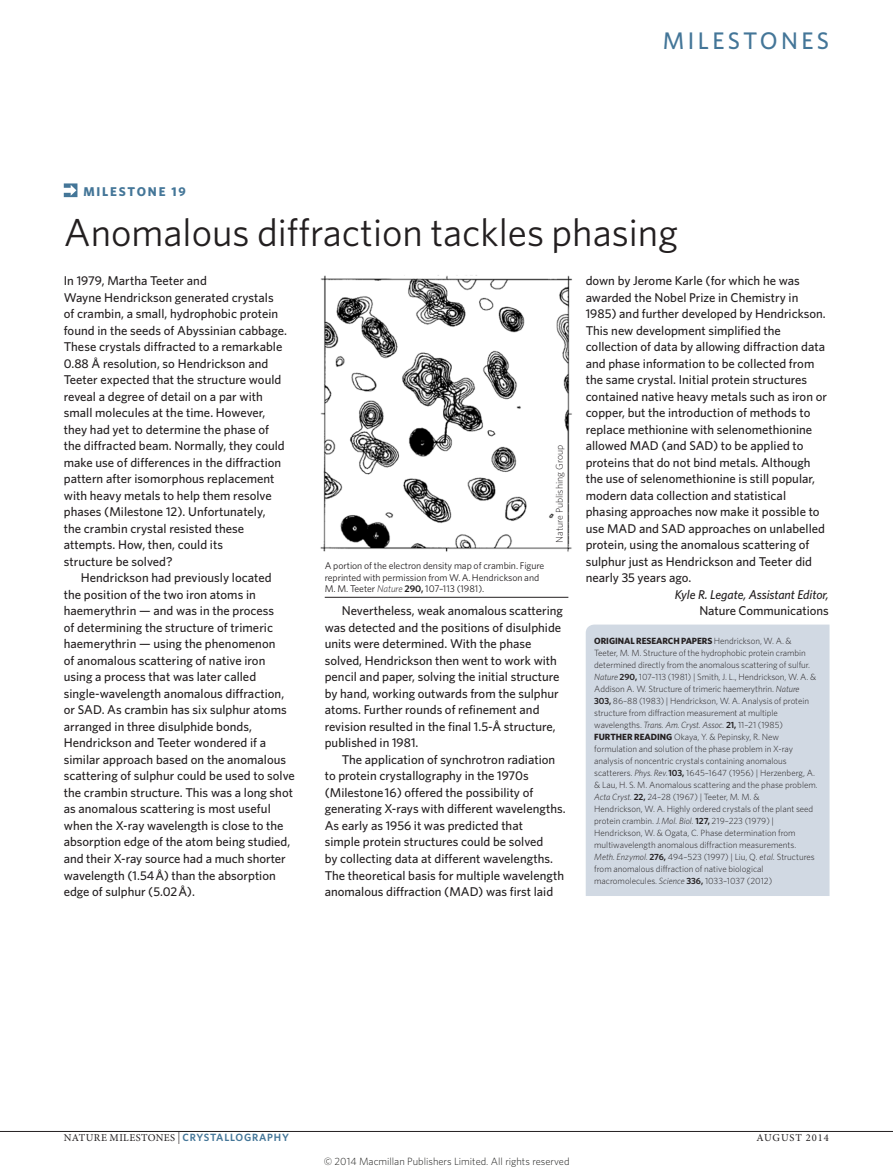
<style>
.page{position:relative;width:893px;height:1174px;background:#fff}
.page>*{position:absolute;margin:0;border:0;box-sizing:border-box;transform-origin:0 0}
.Title{font:39px "Whitney";color:#231f20}
.sectionheader{font:500 24px "Whitney";letter-spacing:.14em;color:#447698}
.bodyboldindent{font:500 12.75px/16.5px "Whitney";color:#231f20}
.bodyboldfirst{font:500 12.75px/16.5px "Whitney";color:#231f20}
.bodyboldfirst-2{font:italic 500 12.75px/16.5px "Whitney";letter-spacing:-.005em;color:#231f20;text-align:right}
.Subject{font:700 12.75px "Whitney";letter-spacing:.14em;color:#447698}
.t1{font:300 10.5px "Whitney";color:#1d1d1b}
.t2{font:10.5px "Minion Pro";letter-spacing:.04em;color:#231f20}
.t3{font:10.5px "Minion Pro";letter-spacing:.085em;color:#231f20}
.Figure_caption_w_ru{font:9.75px/11.2px "Whitney";letter-spacing:-.005em;color:#231f20}
.Picture_credit{font:300 9.75px "Whitney";color:#231f20}
.References{font:300 9px/12px "Whitney";color:#231f20}
.s1{font-weight:300;font-style:italic}
.s2{font-weight:600}
.s3{font-style:normal}
.s4{font-weight:700}
.s5{font-style:italic}
.s6{font-size:12px}
.s7{font-family:"Whitney";font-weight:600;color:#447698}
</style>
<div class="page">
<img style="left:320px;top:275px;width:252px;height:277px">
<hr style="left:0;top:1131px;width:893px;height:1px;background:#231f20">
<svg style="left:64px;top:183px;width:13px;height:14px"></svg>
<div style="left:586px;top:624px;width:243px;height:272px;background:#d1d9e3"></div>
<hr style="left:325px;top:597px;width:243px;height:1px;background:#231f20">
<p class="sectionheader" style="left:663px;top:25px;width:168px">MILESTONES</p>
<p class="Subject" style="left:83px;top:183px;width:104px">MILESTONE 19</p>
<p class="Title" style="left:64px;top:207px;width:616px">Anomalous diffraction tackles phasing</p>
<p class="bodyboldfirst" style="left:64px;top:272px;width:225px">In 1979, Martha Teeter and<br>Wayne Hendrickson generated crystals of crambin, a small, hydrophobic protein found in the seeds of Abyssinian cabbage.<br>These crystals diffracted to a remarkable 0.88 Å resolution, so Hendrickson and Teeter expected that the structure would reveal a degree of detail on a par with small molecules at the time. However, they had yet to determine the phase of the diffracted beam. Normally, they could make use of differences in the diffraction pattern after isomorphous replacement with heavy metals to help them resolve phases (Milestone 12). Unfortunately,<br>the crambin crystal resisted these attempts. How, then, could its<br>structure be solved?</p>
<p class="bodyboldindent" style="left:64px;top:569px;width:233px;text-indent:17px">Hendrickson had previously located<br>the position of the two iron atoms in haemerythrin — and was in the process<br>of determining the structure of trimeric haemerythrin — using the phenomenon<br>of anomalous scattering of native iron using a process that was later called single-wavelength anomalous diffraction, or SAD. As crambin has six sulphur atoms arranged in three disulphide bonds, Hendrickson and Teeter wondered if a similar approach based on the anomalous scattering of sulphur could be used to solve the crambin structure. This was a long shot as anomalous scattering is most useful when the X-ray wavelength is close to the absorption edge of the atom being studied, and their X-ray source had a much shorter wavelength (1.54 Å) than the absorption edge of sulphur (5.02 Å).</p>
<p class="Figure_caption_w_ru" style="left:325px;top:560px;width:221px">A portion of the electron density map of crambin. Figure reprinted with permission from W. A. Hendrickson and<br>M. M. Teeter <span class="s1">Nature</span> <span class="s2">290,</span> 107–113 (1981).</p>
<p class="Picture_credit" style="left:553px;top:543px;width:99px;rotate:-90deg">Nature Publishing Group</p>
<p class="bodyboldindent" style="left:325px;top:602px;width:240px;text-indent:17px">Nevertheless, weak anomalous scattering was detected and the positions of disulphide units were determined. With the phase solved, Hendrickson then went to work with pencil and paper, solving the initial structure by hand, working outwards from the sulphur atoms. Further rounds of refinement and revision resulted in the final 1.5-Å structure, published in 1981.</p>
<p class="bodyboldindent" style="left:325px;top:751px;width:242px;text-indent:17px">The application of synchrotron radiation to protein crystallography in the 1970s (Milestone 16) offered the possibility of generating X-rays with different wavelengths.<br>As early as 1956 it was predicted that<br>simple protein structures could be solved<br>by collecting data at different wavelengths.<br>The theoretical basis for multiple wavelength anomalous diffraction (MAD) was first laid</p>
<p class="bodyboldindent" style="left:586px;top:272px;width:243px">down by Jerome Karle (for which he was awarded the Nobel Prize in Chemistry in 1985) and further developed by Hendrickson.<br>This new development simplified the collection of data by allowing diffraction data and phase information to be collected from the same crystal. Initial protein structures contained native heavy metals such as iron or copper, but the introduction of methods to replace methionine with selenomethionine allowed MAD (and SAD) to be applied to proteins that do not bind metals. Although the use of selenomethionine is still popular, modern data collection and statistical phasing approaches now make it possible to use MAD and SAD approaches on unlabelled protein, using the anomalous scattering of sulphur just as Hendrickson and Teeter did nearly 35 years ago.</p>
<p class="bodyboldfirst-2" style="left:675px;top:586px;width:155px">Kyle R. Legate, Assistant Editor,<br><span class="s3">Nature Communications</span></p>
<p class="References" style="left:594px;top:634px;width:223px"><span class="s4">ORIGINAL RESEARCH PAPERS</span> Hendrickson, W. A. &amp; Teeter, M. M. Structure of the hydrophobic protein crambin determined directly from the anomalous scattering of sulfur.<br><span class="s5">Nature</span> <span class="s2">290,</span> 107–113 (1981) | Smith, J. L., Hendrickson, W. A. &amp; Addison A. W. Structure of trimeric haemerythrin. <span class="s5">Nature </span><span class="s2">303,</span> 86–88 (1983) | Hendrickson, W. A. Analysis of protein structure from diffraction measurement at multiple wavelengths. <span class="s5">Trans. Am. Cryst. Assoc.</span> <span class="s2">21,</span> 11–21 (1985)</p>
<p class="References" style="left:594px;top:730px;width:225px"><span class="s4">FURTHER READING</span> Okaya, Y. &amp; Pepinsky, R. New formulation and solution of the phase problem in X-ray analysis of noncentric crystals containing anomalous scatterers. <span class="s5">Phys. Rev.</span> <span class="s2">103,</span> 1645–1647 (1956) | Herzenberg, A. &amp; Lau, H. S. M. Anomalous scattering and the phase problem.<br><span class="s5">Acta Cryst.</span> <span class="s2">22,</span> 24–28 (1967) | Teeter, M. M. &amp;<br>Hendrickson, W. A. Highly ordered crystals of the plant seed protein crambin. <span class="s5">J. Mol. Biol.</span> <span class="s2">127,</span> 219–223 (1979) | Hendrickson, W. &amp; Ogata, C. Phase determination from multiwavelength anomalous diffraction measurements.<br><span class="s5">Meth. Enzymol.</span> <span class="s2">276,</span> 494–523 (1997) | Liu, Q. <span class="s5">et al.</span> Structures from anomalous diffraction of native biological macromolecules. <span class="s5">Science</span> <span class="s2">336,</span> 1033–1037 (2012)</p>
<p class="t2" style="left:64px;top:1131px;width:227px">NATURE MILESTONES <span class="s6">|</span> <span class="s7">CRYSTALLOGRAPHY</span></p>
<p class="t3" style="left:756px;top:1131px;width:74px">AUGUST 2014</p>
<p class="t1" style="left:324px;top:1154px;width:247px">© 2014 Macmillan Publishers Limited. All rights reserved</p>
</div>
